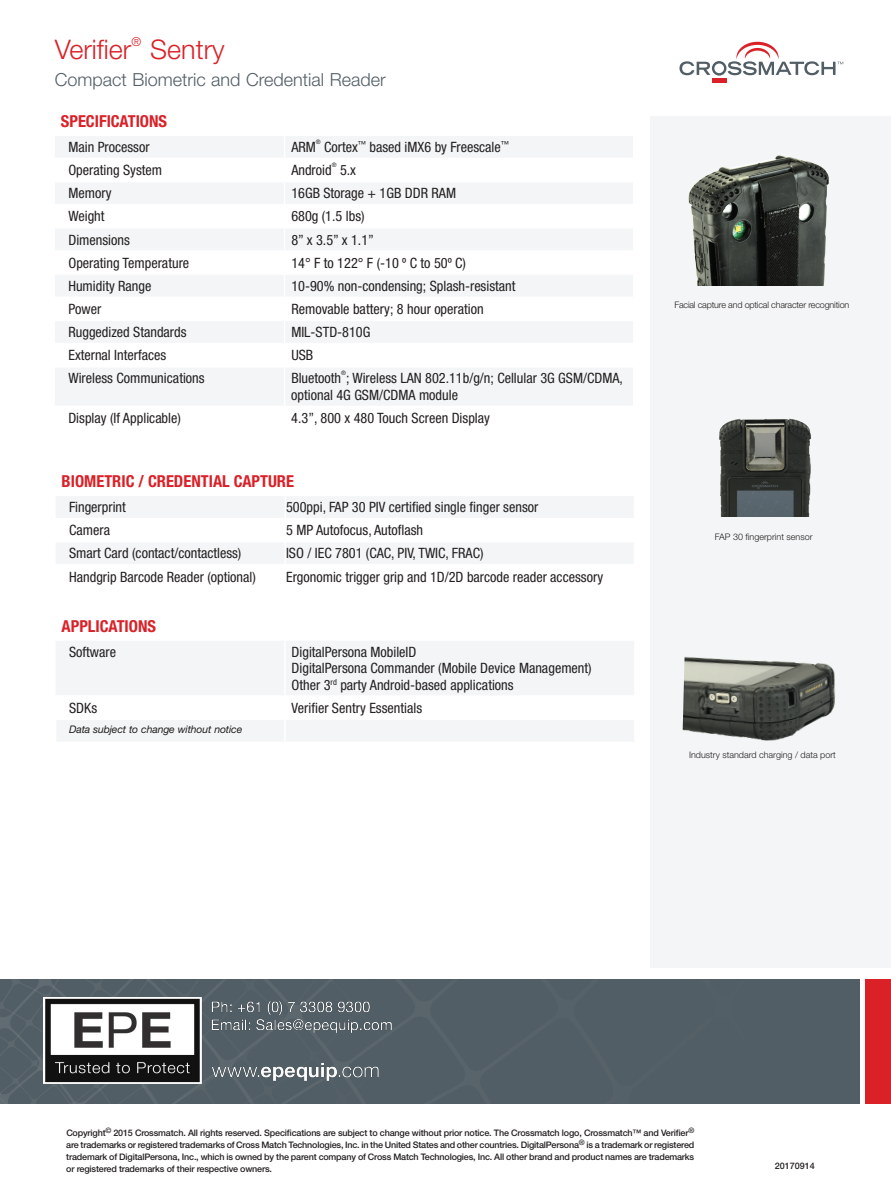
<style>
.page{position:relative;width:891px;height:1188px;background:#fff}
.page>*{position:absolute;margin:0;border:0;box-sizing:border-box;transform-origin:0 0}
.t1{font:300 27px "Helvetica Neue LT Std";color:#da2128}
.t2{font:300 18px "Helvetica Neue LT Std";color:#525e65}
.t3{font:700 condensed 16.5px "Helvetica Neue LT Std";color:#da2128}
.t4{font:condensed 14.25px/16.5px "Helvetica Neue LT Std";color:#231f20}
.t5{font:300 12.3px "Helvetica Neue LT Std";color:#da2128}
.t6{font:italic 10.5px "Helvetica Neue LT Std";letter-spacing:-.015em;color:#231f20}
.t7{font:500 9px/12px "Helvetica Neue LT Std";letter-spacing:-.02em;color:#231f20;text-align:justify}
.t8{font:300 9px "Helvetica Neue LT Std";color:#231f20}
.t9{font:300 9px "Helvetica Neue LT Std";letter-spacing:-.02em;color:#231f20}
.t10{font:500 9px "Helvetica Neue LT Std";color:#231f20}
.t11{font:condensed 6.15px "Helvetica Neue LT Std";color:#231f20}
</style>
<div class="page">
<div style="left:0;top:979px;width:859px;height:124px;background:#525e65"></div>
<div style="left:865px;top:979px;width:26px;height:124px;background:#da2128"></div>
<svg style="left:0;top:979px;width:332px;height:124px"></svg>
<div style="left:651px;top:117px;width:240px;height:851px;background:#f3f5f6"></div>
<svg style="left:55px;top:136px;width:578px;height:269px;fill:#f3f5f6"></svg>
<hr style="left:55px;top:158px;width:230px;height:1px;background:#fff">
<hr style="left:285px;top:158px;width:349px;height:1px;background:#fff">
<hr style="left:55px;top:181px;width:230px;height:1px;background:#fff">
<hr style="left:285px;top:181px;width:349px;height:1px;background:#fff">
<hr style="left:55px;top:204px;width:230px;height:2px;background:#fff">
<hr style="left:285px;top:204px;width:349px;height:2px;background:#fff">
<hr style="left:55px;top:227px;width:230px;height:2px;background:#fff">
<hr style="left:285px;top:227px;width:349px;height:2px;background:#fff">
<hr style="left:55px;top:250px;width:230px;height:2px;background:#fff">
<hr style="left:285px;top:250px;width:349px;height:2px;background:#fff">
<hr style="left:55px;top:273px;width:230px;height:2px;background:#fff">
<hr style="left:285px;top:273px;width:349px;height:2px;background:#fff">
<hr style="left:55px;top:297px;width:230px;height:1px;background:#fff">
<hr style="left:285px;top:297px;width:349px;height:1px;background:#fff">
<hr style="left:55px;top:320px;width:230px;height:1px;background:#fff">
<hr style="left:285px;top:320px;width:349px;height:1px;background:#fff">
<hr style="left:55px;top:343px;width:230px;height:1px;background:#fff">
<hr style="left:285px;top:343px;width:349px;height:1px;background:#fff">
<svg style="left:284px;top:136px;width:1px;height:230px"></svg>
<hr style="left:55px;top:366px;width:230px;height:2px;background:#fff">
<hr style="left:285px;top:366px;width:349px;height:2px;background:#fff">
<hr style="left:284px;top:368px;width:1px;height:38px;background:#fff">
<svg style="left:56px;top:497px;width:577px;height:67px"></svg>
<hr style="left:55px;top:541px;width:230px;height:1px;background:#fff">
<svg style="left:56px;top:641px;width:578px;height:100px;fill:#f3f5f6"></svg>
<hr style="left:285px;top:718px;width:351px;height:2px;background:#fff">
<hr style="left:55px;top:718px;width:230px;height:2px;background:#fff">
<hr style="left:284px;top:720px;width:2px;height:22px;background:#fff">
<hr style="left:284px;top:641px;width:2px;height:54px;background:#fff">
<hr style="left:56px;top:695px;width:229px;height:2px;background:#fff">
<hr style="left:285px;top:695px;width:351px;height:2px;background:#fff">
<hr style="left:284px;top:697px;width:2px;height:21px;background:#fff">
<div style="left:712px;top:78px;width:14px;height:5px;background:#da2128"></div>
<svg style="left:680px;top:42px;width:163px;height:34px"></svg>
<img style="left:682px;top:656px;width:153px;height:85px">
<img style="left:688px;top:155px;width:141px;height:130px">
<img style="left:719px;top:418px;width:92px;height:99px">
<img style="left:44px;top:997px;width:348px;height:87px">
<h1 class="t1" style="left:55px;top:33px;width:78px">Verifier</h1>
<p class="t5" style="left:131px;top:35px;width:11px">®</p>
<h1 class="t1" style="left:150px;top:33px;width:76px">Sentry</h1>
<p class="t2" style="left:55px;top:69px;width:332px">Compact Biometric and Credential Reader</p>
<p class="t3" style="left:61px;top:111px;width:108px">SPECIFICATIONS</p>
<p class="t4" style="left:68px;top:139px;width:83px">Main Processor</p>
<p class="t4" style="left:291px;top:139px;width:26px">ARM</p>
<p class="t11" style="left:316px;top:138px;width:6px">®</p>
<p class="t4" style="left:324px;top:139px;width:186px">Cortex<sup>™</sup> based iMX6 by Freescale<sup>™</sup></p>
<p class="t11" style="left:332px;top:161px;width:6px">®</p>
<p class="t4" style="left:68px;top:162px;width:95px">Operating System</p>
<p class="t4" style="left:291px;top:162px;width:42px">Android</p>
<p class="t4" style="left:340px;top:162px;width:18px">5.x</p>
<p class="t4" style="left:68px;top:185px;width:45px">Memory</p>
<p class="t4" style="left:291px;top:185px;width:166px">16GB Storage + 1GB DDR RAM</p>
<p class="t4" style="left:68px;top:208px;width:38px">Weight</p>
<p class="t4" style="left:291px;top:208px;width:75px">680g (1.5 lbs)</p>
<p class="t4" style="left:68px;top:231px;width:63px">Dimensions</p>
<p class="t4" style="left:291px;top:231px;width:84px">8” x 3.5” x 1.1”</p>
<p class="t4" style="left:68px;top:254px;width:122px">Operating Temperature</p>
<p class="t4" style="left:291px;top:254px;width:176px">14° F to 122° F (-10 º C to 50º C)</p>
<p class="t4" style="left:68px;top:277px;width:85px">Humidity Range</p>
<p class="t4" style="left:291px;top:277px;width:226px">10-90% non-condensing; Splash-resistant</p>
<p class="t4" style="left:68px;top:301px;width:34px">Power</p>
<p class="t4" style="left:291px;top:301px;width:194px">Removable battery; 8 hour operation</p>
<p class="t4" style="left:68px;top:324px;width:120px">Ruggedized Standards</p>
<p class="t4" style="left:291px;top:324px;width:81px">MIL-STD-810G</p>
<p class="t4" style="left:68px;top:347px;width:99px">External Interfaces</p>
<p class="t4" style="left:291px;top:347px;width:23px">USB</p>
<p class="t4" style="left:68px;top:370px;width:138px">Wireless Communications</p>
<p class="t4" style="left:291px;top:370px;width:333px">Bluetooth ; Wireless LAN 802.11b/g/n; Cellular 3G GSM/CDMA,</p>
<p class="t11" style="left:341px;top:370px;width:6px">®</p>
<p class="t4" style="left:291px;top:387px;width:168px">optional 4G GSM/CDMA module</p>
<p class="t4" style="left:68px;top:410px;width:114px">Display (If Applicable)</p>
<p class="t4" style="left:291px;top:410px;width:200px">4.3”, 800 x 480 Touch Screen Display</p>
<p class="t3" style="left:62px;top:472px;width:234px">BIOMETRIC / CREDENTIAL CAPTURE</p>
<p class="t4" style="left:69px;top:499px;width:58px">Fingerprint</p>
<p class="t4" style="left:286px;top:499px;width:254px">500ppi, FAP 30 PIV certified single finger sensor</p>
<p class="t4" style="left:69px;top:522px;width:42px">Camera</p>
<p class="t4" style="left:286px;top:522px;width:139px">5 MP Autofocus, Autoflash</p>
<p class="t4" style="left:69px;top:545px;width:174px">Smart Card (contact/contactless)</p>
<p class="t4" style="left:286px;top:545px;width:199px">ISO / IEC 7801 (CAC, PIV, TWIC, FRAC)</p>
<p class="t4" style="left:69px;top:568px;width:188px">Handgrip Barcode Reader (optional)</p>
<p class="t4" style="left:286px;top:568px;width:319px">Ergonomic trigger grip and 1D/2D barcode reader accessory</p>
<p class="t3" style="left:62px;top:616px;width:96px">APPLICATIONS</p>
<p class="t4" style="left:69px;top:643px;width:48px">Software</p>
<p class="t4" style="left:292px;top:643px;width:302px">DigitalPersona MobileID<br>DigitalPersona Commander (Mobile Device Management)<br>Other 3<sup>rd</sup> party Android-based applications</p>
<p class="t4" style="left:69px;top:699px;width:29px">SDKs</p>
<p class="t4" style="left:292px;top:699px;width:132px">Verifier Sentry Essentials</p>
<p class="t6" style="left:69px;top:723px;width:175px">Data subject to change without notice</p>
<p class="t9" style="left:674px;top:299px;width:176px">Facial capture and optical character recognition</p>
<p class="t8" style="left:715px;top:531px;width:99px">FAP 30 fingerprint sensor</p>
<p class="t8" style="left:689px;top:749px;width:148px">Industry standard charging / data port</p>
<p class="t7" style="left:66px;top:1127px;width:630px">Copyright<sup>©</sup> 2015 Crossmatch. All rights reserved. Specifications are subject to change without prior notice. The Crossmatch logo, Crossmatch™ and Verifier<sup>® </sup>are trademarks or registered trademarks of Cross Match Technologies, Inc. in the United States and other countries. DigitalPersona<sup>®</sup> is a trademark or registered trademark of DigitalPersona, Inc., which is owned by the parent company of Cross Match Technologies, Inc. All other brand and product names are trademarks or registered trademarks of their respective owners.</p>
<p class="t10" style="left:775px;top:1160px;width:42px">20170914</p>
</div>
